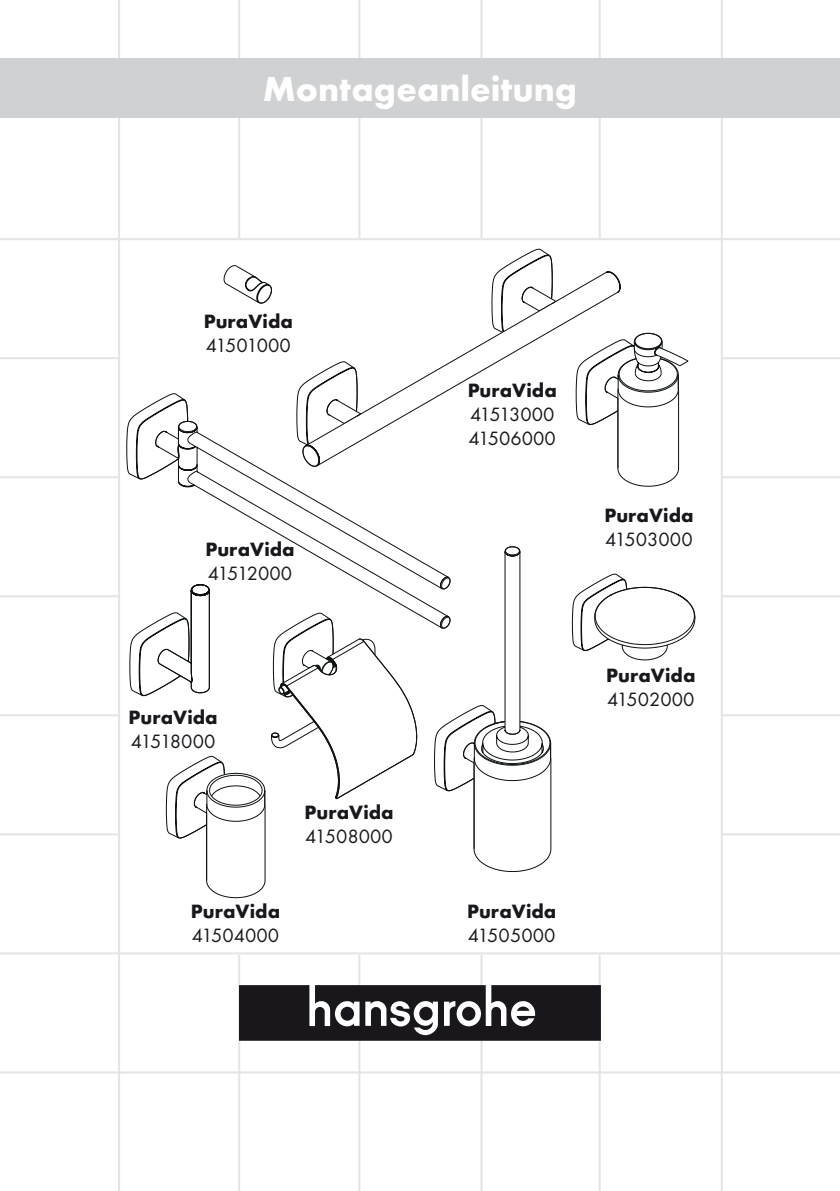
<style>
.page{position:relative;width:840px;height:1191px;background:#fff}
.page>*{position:absolute;margin:0;border:0;box-sizing:border-box;transform-origin:0 0}
.t1{font:700 36px "Futura TOT";color:#fff}
.t2{font:700 20px "Futura TOT";color:#1a171c}
.t3{font:20px/24px "Futura TOT Boo";color:#1a171c}
.t4{font:20px "Futura TOT Boo";letter-spacing:-.07em;color:#1a171c}
.t5{font:20px "Futura TOT Boo";letter-spacing:-.055em;color:#1a171c}
</style>
<div class="page">
<hr style="left:0;top:476px;width:839px;height:2px;background:#e3e4e5">
<hr style="left:0;top:595px;width:839px;height:2px;background:#e3e4e5">
<hr style="left:358px;top:0;width:2px;height:1191px;background:#e3e4e5">
<hr style="left:480px;top:0;width:2px;height:1191px;background:#e3e4e5">
<hr style="left:0;top:1071px;width:839px;height:2px;background:#e3e4e5">
<hr style="left:0;top:833px;width:839px;height:2px;background:#e3e4e5">
<hr style="left:0;top:714px;width:839px;height:2px;background:#e3e4e5">
<hr style="left:598px;top:0;width:2px;height:1191px;background:#e3e4e5">
<hr style="left:238px;top:0;width:2px;height:1191px;background:#e3e4e5">
<hr style="left:0;top:357px;width:839px;height:2px;background:#e3e4e5">
<div style="left:119px;top:238px;width:601px;height:716px;background:#fff"></div>
<hr style="left:118px;top:0;width:2px;height:1191px;background:#e3e4e5">
<hr style="left:720px;top:0;width:2px;height:1191px;background:#e3e4e5">
<hr style="left:0;top:238px;width:839px;height:2px;background:#e3e4e5">
<hr style="left:0;top:952px;width:839px;height:2px;background:#e3e4e5">
<div style="left:0;top:58px;width:839px;height:60px;background:#d0d1d2"></div>
<svg style="left:239px;top:985px;width:361px;height:55px;background:#3f3c41"></svg>
<svg style="left:557px;top:271px;width:63px;height:57px"></svg>
<svg style="left:575px;top:332px;width:113px;height:155px"></svg>
<svg style="left:572px;top:573px;width:123px;height:88px"></svg>
<svg style="left:126px;top:248px;width:431px;height:650px"></svg>
<h1 class="t1" style="left:263px;top:67px;width:315px">Montageanleitung</h1>
<p class="t2" style="left:204px;top:309px;width:91px">PuraVida</p>
<p class="t5" style="left:206px;top:333px;width:86px">41501000</p>
<p class="t2" style="left:205px;top:537px;width:90px">PuraVida</p>
<p class="t4" style="left:208px;top:561px;width:86px">41512000</p>
<p class="t2" style="left:128px;top:704px;width:90px">PuraVida</p>
<p class="t4" style="left:131px;top:729px;width:86px">41518000</p>
<p class="t2" style="left:191px;top:898px;width:90px">PuraVida</p>
<p class="t3" style="left:192px;top:923px;width:89px">41504000</p>
<p class="t2" style="left:304px;top:799px;width:90px">PuraVida</p>
<p class="t3" style="left:305px;top:823px;width:89px">41508000</p>
<p class="t2" style="left:467px;top:378px;width:91px">PuraVida</p>
<p class="t3" style="left:468px;top:402px;width:89px">41513000<br>41506000</p>
<p class="t2" style="left:604px;top:502px;width:90px">PuraVida</p>
<p class="t3" style="left:605px;top:527px;width:89px">41503000</p>
<p class="t2" style="left:606px;top:663px;width:90px">PuraVida</p>
<p class="t3" style="left:606px;top:687px;width:89px">41502000</p>
<p class="t2" style="left:467px;top:898px;width:90px">PuraVida</p>
<p class="t3" style="left:467px;top:923px;width:89px">41505000</p>
</div>
